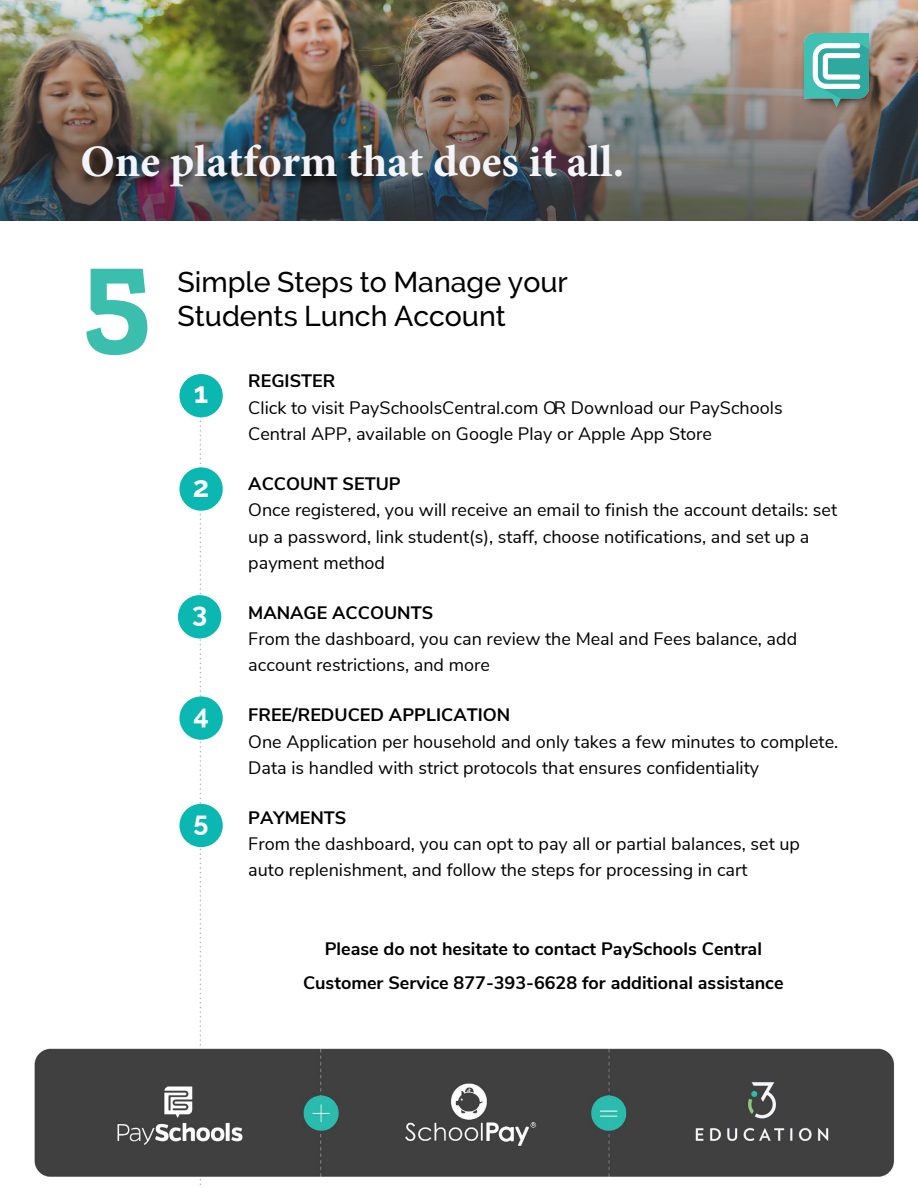
<style>
.page{position:relative;width:918px;height:1188px;background:#fff}
.page>*{position:absolute;margin:0;border:0;box-sizing:border-box;transform-origin:0 0}
.t1{font:700 130.5px "Zilla Slab";color:#3cbeae}
.t2{font:700 45px "Minion Pro";color:#f2f4f9}
.t3{font:700 29.1px "Raleway";color:#fff}
.t4{font:500 28.5px/34.2px "Raleway";color:#000}
.t5{font:700 27px "Raleway";color:#fff}
.t6{font:18px/26.2px "Nunito Sans";color:#000}
.t7{font:700 18px/33.3px "Nunito Sans";color:#000;text-align:center}
.s1{font-style:inherit}
.s2{font-weight:700}
</style>
<div class="page">
<svg style="left:200px;top:417px;width:1px;height:768px"></svg>
<img style="left:0;top:0;width:918px;height:220px">
<div style="left:76px;top:142px;width:308px;height:47px;background:#000;opacity:.75"></div>
<div style="left:801px;top:34px;width:73px;height:78px;background:#000;opacity:.75"></div>
<div style="left:179px;top:374px;width:44px;height:43px;background:#0ab7b1;border-radius:50%"></div>
<div style="left:179px;top:467px;width:44px;height:44px;background:#0ab7b1;border-radius:50%"></div>
<div style="left:178px;top:595px;width:43px;height:43px;background:#0ab7b1;border-radius:50%"></div>
<div style="left:179px;top:696px;width:44px;height:44px;background:#0ab7b1;border-radius:50%"></div>
<div style="left:179px;top:804px;width:44px;height:43px;background:#0ab7b1;border-radius:50%"></div>
<img style="left:804px;top:34px;width:65px;height:73px">
<img style="left:35px;top:1049px;width:859px;height:128px">
<h2 class="t2" style="left:80px;top:130px;width:545px">One platform that does it all.</h2>
<h1 class="t1" style="left:82px;top:218px;width:70px">5</h1>
<h3 class="t4" style="left:178px;top:265px;width:392px">Simple Steps to Manage your<br>Students Lunch Account</h3>
<h3 class="t3" style="left:194px;top:376px;width:16px">1</h3>
<h3 class="t3" style="left:193px;top:470px;width:18px">2</h3>
<h3 class="t5" style="left:192px;top:597px;width:17px">3</h3>
<h3 class="t5" style="left:193px;top:699px;width:17px">4</h3>
<h3 class="t5" style="left:194px;top:806px;width:16px">5</h3>
<p class="t7" style="left:248px;top:363px;width:88px">REGISTER</p>
<p class="t6" style="left:248px;top:393px;width:536px">Click to visit PaySchoolsCentral.com OR Download our PaySchools<br>Central APP<span class="s1">, available on Google Play or Apple App Store</span></p>
<p class="t7" style="left:248px;top:466px;width:154px">ACCOUNT SETUP</p>
<p class="t6" style="left:248px;top:496px;width:590px">Once registered, you will receive an email to finish the account details: set up a password, link student<span class="s1">(s)</span>, <span class="s1">staff,</span> choose notifications, and set up a payment method</p>
<p class="t6" style="left:248px;top:598px;width:550px"><span class="s2">MANAGE ACCOUNTS<br></span>From the dashboard, you can review the Meal and Fees balance<span class="s1">, add </span>account restrictions, and more</p>
<p class="t7" style="left:248px;top:698px;width:263px">FREE/REDUCED APPLICATION</p>
<p class="t6" style="left:248px;top:727px;width:591px">One Application per household and only takes a few minutes to complete.<br>Data is handled with strict <span class="s1">protocols</span> that ensure<span class="s1">s</span> confidentiality</p>
<p class="t6" style="left:248px;top:804px;width:553px"><span class="s2">PAYMENTS<br></span>From the dashboard, you can opt to pay all or <span class="s1">partial</span> balance<span class="s1">s, set up auto replenishment,</span> and follow the steps <span class="s1">for processing in cart</span></p>
<p class="t7" style="left:303px;top:931px;width:482px">Please do not hesitate to contact PaySchools Central<br>Customer Service 877-393-6628 for additional assistance</p>
</div>
